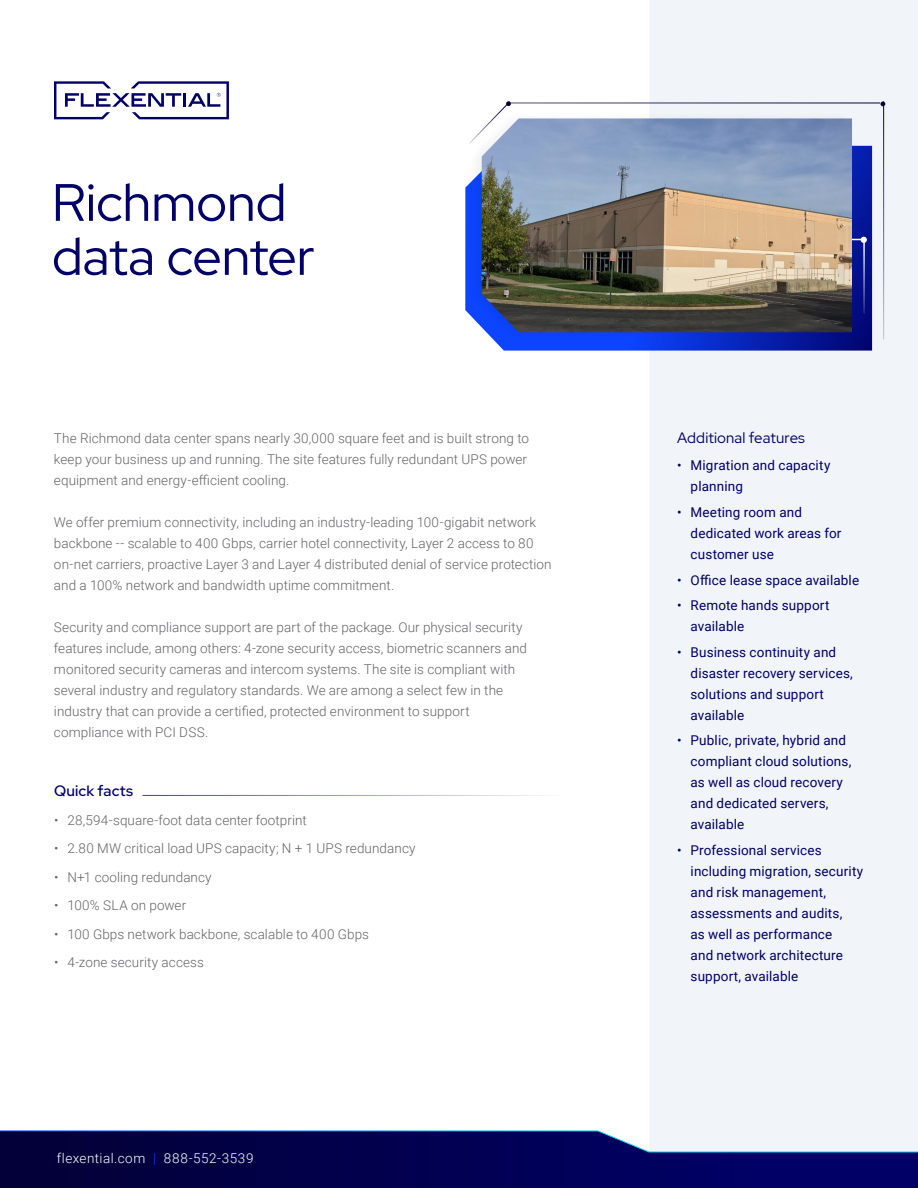
<style>
.page{position:relative;width:918px;height:1188px;background:#fff}
.page>*{position:absolute;margin:0;border:0;box-sizing:border-box;transform-origin:0 0}
.t1{font:52.5px/54px "Red Hat Display";letter-spacing:-.005em;color:#006}
.t2{font:15px "Red Hat Display";letter-spacing:.01em;color:#006}
.t3{font:500 15px "Red Hat Display";letter-spacing:.015em;color:#006}
.t4{font:300 13.5px/21px "Roboto";letter-spacing:.005em;color:#636466}
.t5{font:13.5px/21px "Roboto";letter-spacing:.01em;color:#006}
.t6{font:300 13.5px "Roboto";letter-spacing:.04em;color:#fff}
.s1{color:#0c44ff}
</style>
<div class="page">
<div style="left:649px;top:0;width:269px;height:1130px;background:#f1f4f8"></div>
<svg style="left:0;top:1130px;width:918px;height:58px;background:#1f2167"></svg>
<hr style="left:883px;top:102px;width:1px;height:237px;background:#fff">
<svg style="left:465px;top:146px;width:407px;height:205px;background:#1e3ac1"></svg>
<svg style="left:54px;top:81px;width:175px;height:38px"></svg>
<hr style="left:508px;top:103px;width:372px;height:1px;background:#fff">
<svg style="left:880px;top:102px;width:5px;height:4px"></svg>
<svg style="left:501px;top:101px;width:10px;height:9px"></svg>
<svg style="left:854px;top:237px;width:13px;height:78px"></svg>
<div style="left:467px;top:110px;width:387px;height:230px;background:#000;opacity:.05"></div>
<img style="left:482px;top:118px;width:370px;height:214px">
<hr style="left:143px;top:795px;width:424px;height:1px;background:#006">
<h1 class="t1" style="left:52px;top:174px;width:264px">Richmond data center</h1>
<p class="t4" style="left:54px;top:427px;width:477px">The Richmond data center spans nearly 30,000 square feet and is built strong to keep your business up and running. The site features fully redundant UPS power equipment and energy-efficient cooling.</p>
<p class="t4" style="left:54px;top:511px;width:499px">We offer premium connectivity, including an industry-leading 100-gigabit network backbone -- scalable to 400 Gbps, carrier hotel connectivity, Layer 2 access to 80 on-net carriers, proactive Layer 3 and Layer 4 distributed denial of service protection and a 100% network and bandwidth uptime commitment.</p>
<p class="t4" style="left:54px;top:616px;width:475px">Security and compliance support are part of the package. Our physical security features include, among others: 4-zone security access, biometric scanners and monitored security cameras and intercom systems. The site is compliant with several industry and regulatory standards. We are among a select few in the industry that can provide a certified, protected environment to support compliance with PCI DSS.</p>
<p class="t3" style="left:54px;top:781px;width:81px">Quick facts</p>
<p class="t4" style="left:54px;top:809px;width:254px">• 28,594-square-foot data center footprint</p>
<p class="t4" style="left:54px;top:837px;width:363px">• 2.80 MW critical load UPS capacity; N + 1 UPS redundancy</p>
<p class="t4" style="left:54px;top:866px;width:159px">• N+1 cooling redundancy</p>
<p class="t4" style="left:54px;top:894px;width:134px">• 100% SLA on power</p>
<p class="t4" style="left:54px;top:923px;width:317px">• 100 Gbps network backbone, scalable to 400 Gbps</p>
<p class="t4" style="left:54px;top:951px;width:151px">• 4-zone security access</p>
<p class="t6" style="left:57px;top:1149px;width:198px">flexential.com <span class="s1">|</span> 888-552-3539</p>
<p class="t2" style="left:677px;top:428px;width:129px">Additional features</p>
<p class="t5" style="left:691px;top:455px;width:141px;text-indent:-14px">• Migration and capacity planning</p>
<p class="t5" style="left:691px;top:501px;width:152px;text-indent:-14px">• Meeting room and dedicated work areas for customer use</p>
<p class="t5" style="left:677px;top:569px;width:184px">• Office lease space available</p>
<p class="t5" style="left:691px;top:594px;width:140px;text-indent:-14px">• Remote hands support available</p>
<p class="t5" style="left:691px;top:641px;width:164px;text-indent:-14px">• Business continuity and disaster recovery services, solutions and support available</p>
<p class="t5" style="left:691px;top:729px;width:162px;text-indent:-14px">• Public, private, hybrid and compliant cloud solutions, as well as cloud recovery and dedicated servers, available</p>
<p class="t5" style="left:691px;top:839px;width:174px;text-indent:-14px">• Professional services including migration, security and risk management, assessments and audits,<br>as well as performance<br>and network architecture support, available</p>
</div>
